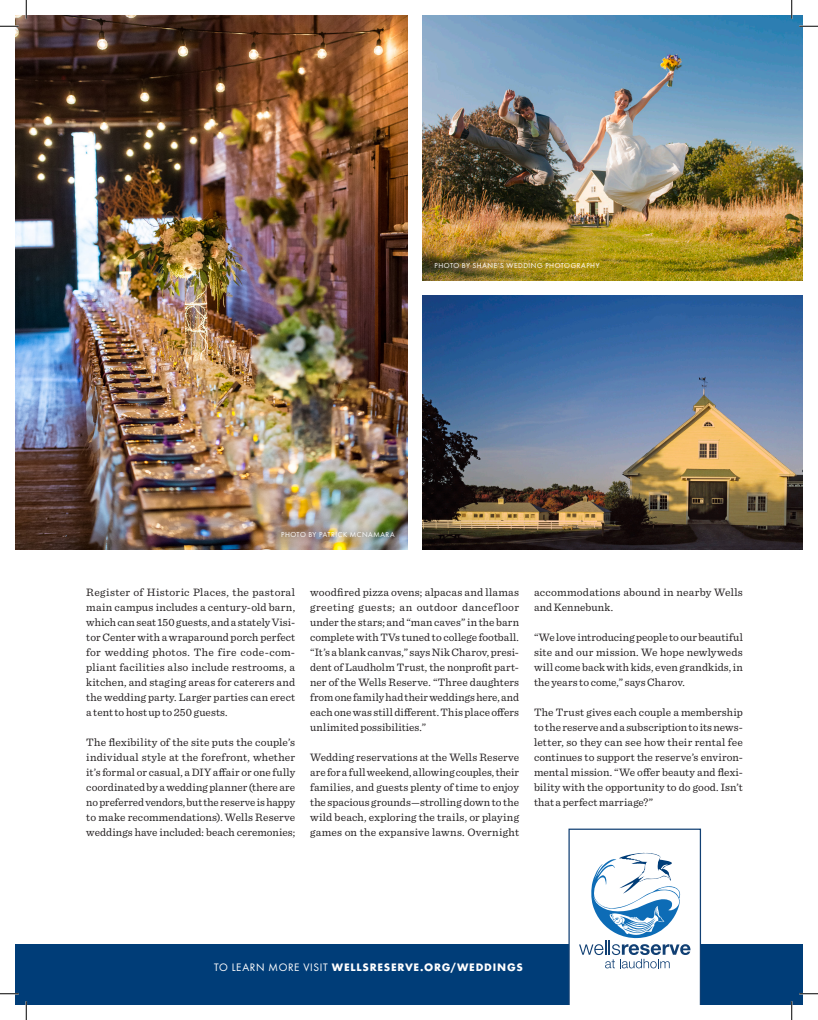
<style>
.page{position:relative;width:818px;height:1020px;background:#fff}
.page>*{position:absolute;margin:0;border:0;box-sizing:border-box;transform-origin:0 0}
.t1{font:11.25px/15px "Sentinel";letter-spacing:.01em;color:#231f20;text-align:justify}
.t2{font:700 11.25px "Futura";letter-spacing:.07em;color:#fff}
.t3{font:7.5px "Futura Boo";letter-spacing:.075em;color:#fff}
.s1{font-family:"Futura Boo";font-weight:400}
</style>
<div class="page">
<div style="left:15px;top:945px;width:787px;height:60px;background:#003d78"></div>
<img style="left:15px;top:15px;width:392px;height:535px">
<svg style="left:568px;top:829px;width:133px;height:176px"></svg>
<img style="left:422px;top:15px;width:380px;height:265px">
<img style="left:422px;top:295px;width:380px;height:255px">
<div style="left:275px;top:525px;width:125px;height:18px;background:#231f20;opacity:.5"></div>
<svg style="left:0;top:25px;width:19px;height:2px"></svg>
<svg style="left:799px;top:25px;width:19px;height:2px"></svg>
<svg style="left:0;top:993px;width:19px;height:2px"></svg>
<svg style="left:799px;top:993px;width:19px;height:2px"></svg>
<svg style="left:25px;top:0;width:2px;height:19px"></svg>
<svg style="left:25px;top:1001px;width:2px;height:19px"></svg>
<svg style="left:790px;top:0;width:2px;height:19px"></svg>
<svg style="left:790px;top:1001px;width:2px;height:19px"></svg>
<p class="t3" style="left:434px;top:261px;width:166px">PHOTO BY SHANE’S WEDDING PHOTOGRAPHY</p>
<p class="t3" style="left:281px;top:530px;width:115px">PHOTO BY PATRICK MCNAMARA</p>
<p class="t1" style="left:86px;top:584px;width:210px">Register of Historic Places, the pastoral main campus includes a century-old barn, which can seat 150 guests, and a stately Visi&shy;tor Center with a wraparound porch perfect for wedding photos. The fire code-com&shy;pliant facilities also include restrooms, a kitchen, and staging areas for caterers and the wedding party. Larger parties can erect a tent to host up to 250 guests.</p>
<p class="t1" style="left:86px;top:734px;width:210px">The flexibility of the site puts the couple’s individual style at the forefront, whether it’s formal or casual, a DIY affair or one fully coordinated by a wedding planner (there are no preferred vendors, but the reserve is happy to make recommendations). Wells Reserve weddings have included: beach ceremonies;</p>
<p class="t1" style="left:310px;top:584px;width:210px">woodfired pizza ovens; alpacas and llamas greeting guests; an outdoor dancefloor under the stars; and “man caves” in the barn complete with TVs tuned to college football. “It’s a blank canvas,” says Nik Charov, presi&shy;dent of Laudholm Trust, the nonprofit part&shy;ner of the Wells Reserve. “Three daughters from one family had their weddings here, and each one was still different. This place offers unlimited possibilities.”</p>
<p class="t1" style="left:310px;top:749px;width:210px">Wedding reservations at the Wells Reserve are for a full weekend, allowing couples, their families, and guests plenty of time to enjoy the spacious grounds—strolling down to the wild beach, exploring the trails, or playing games on the expansive lawns. Overnight</p>
<p class="t1" style="left:534px;top:584px;width:210px">accommodations abound in nearby Wells and Kennebunk.</p>
<p class="t1" style="left:534px;top:629px;width:210px">“We love introducing people to our beautiful site and our mission. We hope newlyweds will come back with kids, even grandkids, in the years to come,” says Charov.</p>
<p class="t1" style="left:534px;top:704px;width:210px">The Trust gives each couple a membership to the reserve and a subscription to its news&shy;letter, so they can see how their rental fee continues to support the reserve’s environ&shy;mental mission. “We offer beauty and flexi&shy;bility with the opportunity to do good. Isn’t that a perfect marriage?”</p>
<p class="t2" style="left:214px;top:960px;width:310px"><span class="s1">TO LEARN MORE VISIT</span> WELLSRESERVE.ORG/WEDDINGS</p>
</div>
